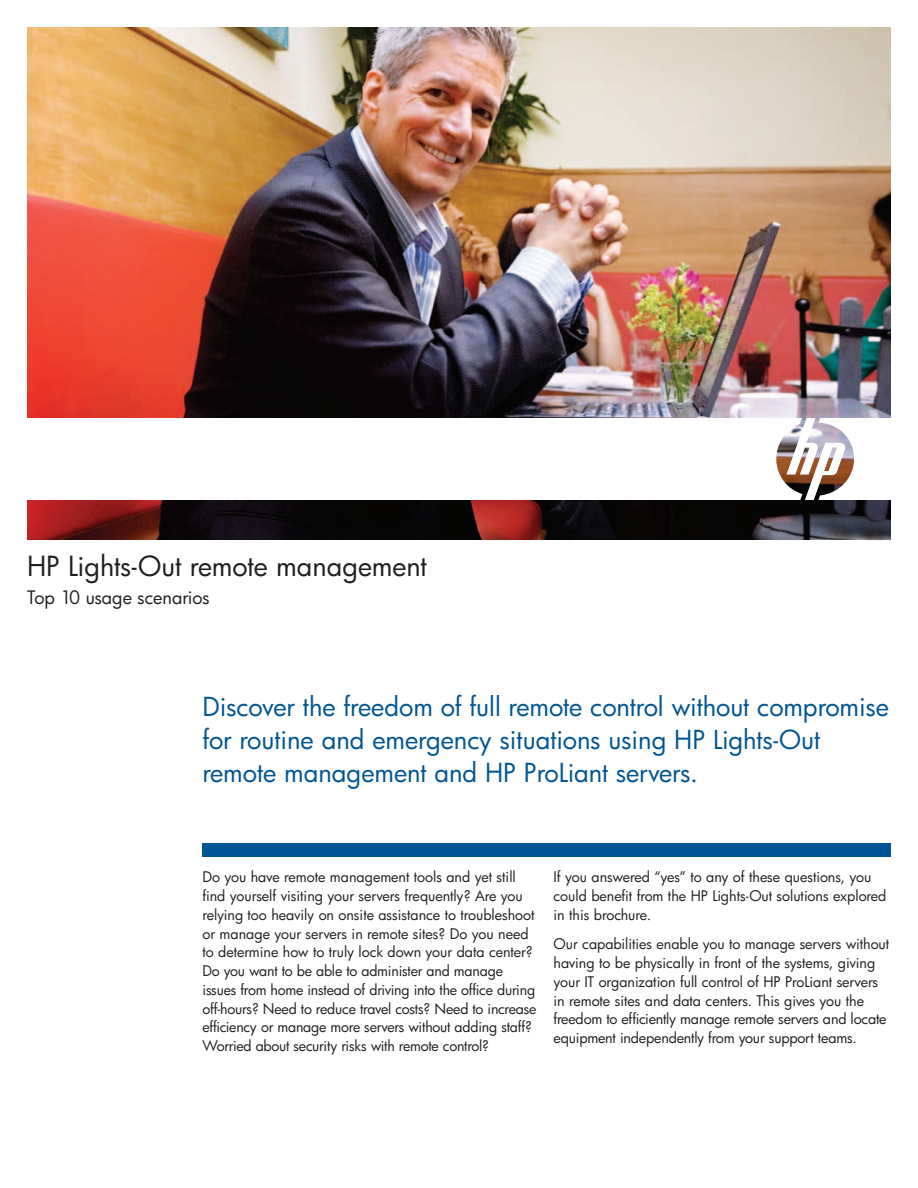
<style>
.page{position:relative;width:918px;height:1188px;background:#fff}
.page>*{position:absolute;margin:0;border:0;box-sizing:border-box;transform-origin:0 0}
.t1{font:27px "Futura";letter-spacing:-.005em;color:#231f20}
.t2{font:25.5px/33px "Futura";letter-spacing:-.005em;color:#005594}
.t3{font:18px "Futura";letter-spacing:-.005em;color:#231f20}
.t4{font:14.25px/18.8px "Futura";letter-spacing:-.01em;color:#231f20}
</style>
<div class="page">
<img style="left:27px;top:27px;width:864px;height:513px">
<svg style="left:27px;top:418px;width:864px;height:82px"></svg>
<div style="left:202px;top:844px;width:689px;height:13px;background:#005594"></div>
<h1 class="t1" style="left:27px;top:553px;width:402px">HP Lights-Out remote management</h1>
<p class="t3" style="left:27px;top:589px;width:184px">Top 10 usage scenarios</p>
<h2 class="t2" style="left:202px;top:693px;width:688px">Discover the freedom of full remote control without compromise for routine and emergency situations using HP Lights-Out remote management and HP ProLiant servers.</h2>
<p class="t4" style="left:202px;top:869px;width:335px">Do you have remote management tools and yet still find yourself visiting your servers frequently? Are you relying too heavily on onsite assistance to troubleshoot or manage your servers in remote sites? Do you need to determine how to truly lock down your data center?<br>Do you want to be able to administer and manage issues from home instead of driving into the office during off-hours? Need to reduce travel costs? Need to increase efficiency or manage more servers without adding staff?<br>Worried about security risks with remote control?</p>
<p class="t4" style="left:554px;top:869px;width:335px">If you answered “yes” to any of these questions, you could benefit from the HP Lights-Out solutions explored in this brochure.</p>
<p class="t4" style="left:554px;top:936px;width:337px">Our capabilities enable you to manage servers without having to be physically in front of the systems, giving your IT organization full control of HP ProLiant servers in remote sites and data centers. This gives you the freedom to efficiently manage remote servers and locate equipment independently from your support teams.</p>
</div>
